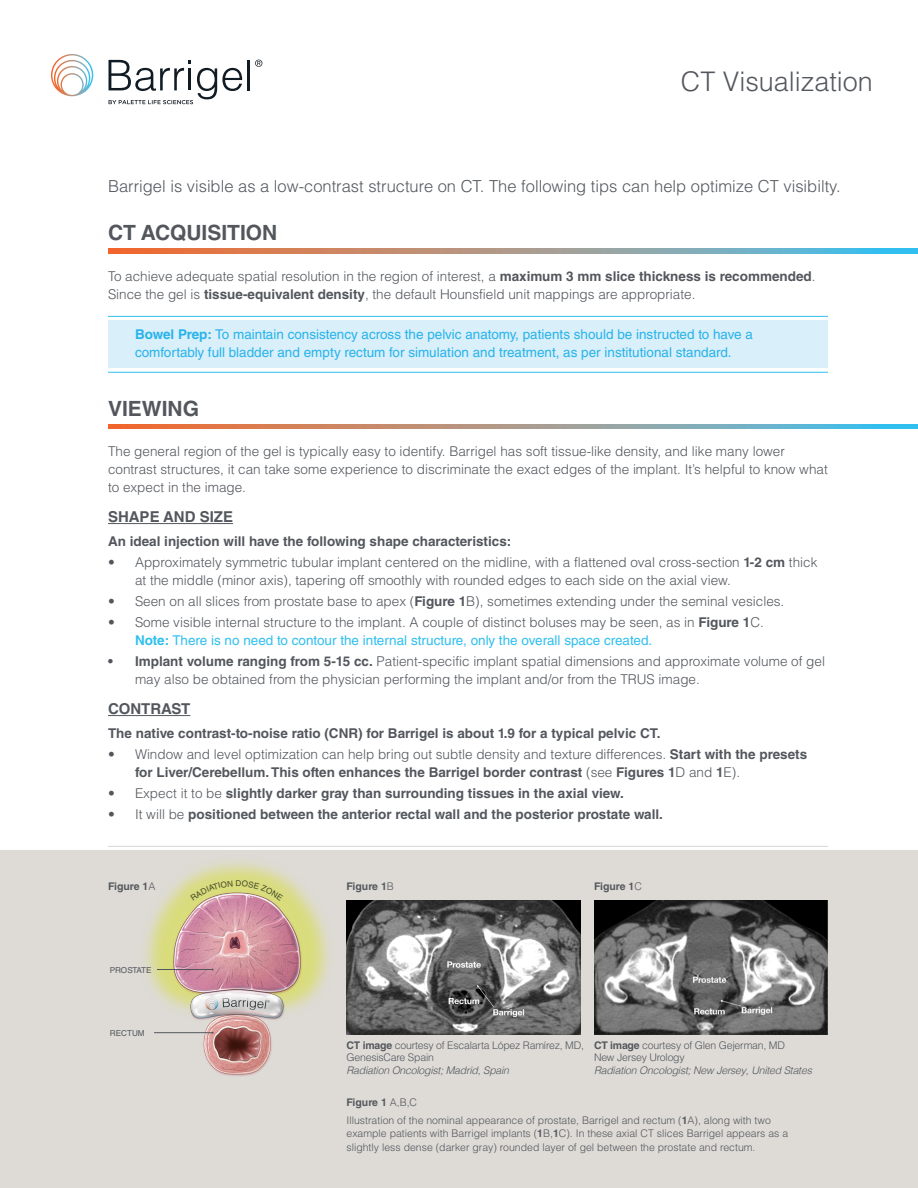
<style>
.page{position:relative;width:918px;height:1188px;background:#fff}
.page>*{position:absolute;margin:0;border:0;box-sizing:border-box;transform-origin:0 0}
.t1{font:300 27px "Helvetica LT Std";color:#53575d}
.t2{font:700 21px "Helvetica LT Std";color:#53575d}
.t3{font:300 16.5px "Helvetica LT Std";color:#53575d}
.t4{font:700 15px "Helvetica LT Std";color:#53575d}
.t5{font:300 13.5px/18px "Helvetica LT Std";color:#53575d}
.t6{font:700 13.5px/18px "Helvetica LT Std";color:#53575d}
.t7{font:13.5px/18px "Helvetica LT Std";color:#30bfef}
.t8{font:300 10.5px/13.5px "Helvetica LT Std";color:#53575d}
.t9{font:300 10.5px/12.8px "Helvetica LT Std";letter-spacing:-.02em;color:#53575d}
.t10{font:italic 300 10.5px "Helvetica";letter-spacing:-.02em;color:#53575d}
.t11{font:700 10.5px "Helvetica LT Std";color:#53575d}
.t12{font:8.1px "Helvetica LT Std";letter-spacing:-.02em;color:#53575d}
.t13{font:8.1px "Helvetica LT Std";color:#53575d}
.s1{font-weight:700}
.s2{font-weight:700;color:#30bfef}
.s3{font-weight:400;color:#30bfef}
.s4{font-weight:300}
</style>
<div class="page">
<div style="left:0;top:850px;width:918px;height:338px;background:#dedbd6"></div>
<hr style="left:108px;top:846px;width:720px;height:1px;background:#d9d7d5">
<hr style="left:248px;top:60px;width:2px;height:30px;background:#111b23">
<svg style="left:51px;top:54px;width:42px;height:42px"></svg>
<svg style="left:255px;top:60px;width:7px;height:7px"></svg>
<svg style="left:109px;top:60px;width:133px;height:44px"></svg>
<div style="left:108px;top:320px;width:720px;height:48px;background:#d9effa"></div>
<svg style="left:108px;top:424px;width:810px;height:5px"></svg>
<hr style="left:108px;top:523px;width:125px;height:1px;background:#53575d">
<hr style="left:108px;top:715px;width:82px;height:1px;background:#53575d">
<img style="left:145px;top:861px;width:185px;height:215px">
<hr style="left:154px;top:1032px;width:59px;height:1px;background:#53575d">
<hr style="left:157px;top:969px;width:56px;height:1px;background:#53575d">
<svg style="left:108px;top:249px;width:810px;height:5px"></svg>
<hr style="left:108px;top:316px;width:720px;height:1px;background:#30bfef">
<hr style="left:108px;top:372px;width:720px;height:1px;background:#30bfef">
<img style="left:594px;top:900px;width:234px;height:135px">
<img style="left:346px;top:900px;width:234px;height:135px">
<svg style="left:190px;top:880px;width:93px;height:21px"></svg>
<p class="t1" style="left:681px;top:64px;width:194px">CT Visualization</p>
<p class="t3" style="left:108px;top:176px;width:734px">Barrigel is visible as a low-contrast structure on CT. The following tips can help optimize CT visibilty.</p>
<h2 class="t2" style="left:108px;top:220px;width:171px">CT ACQUISITION</h2>
<p class="t5" style="left:108px;top:267px;width:709px">To achieve adequate spatial resolution in the region of interest, a <span class="s1">maximum 3 mm slice thickness is recommended</span>.<br>Since the gel is <span class="s1">tissue-equivalent density</span>, the default Hounsfield unit mappings are appropriate.</p>
<p class="t7" style="left:135px;top:325px;width:620px"><span class="s1">Bowel Prep:</span> To maintain consistency across the pelvic anatomy, patients should be instructed to have a comfortably full bladder and empty rectum for simulation and treatment, as per institutional standard.</p>
<h2 class="t2" style="left:108px;top:395px;width:93px">VIEWING</h2>
<p class="t5" style="left:108px;top:442px;width:721px">The general region of the gel is typically easy to identify. Barrigel has soft tissue-like density, and like many lower contrast structures, it can take some experience to discriminate the exact edges of the implant. It’s helpful to know what to expect in the image.</p>
<p class="t4" style="left:108px;top:508px;width:127px">SHAPE AND SIZE</p>
<p class="t6" style="left:108px;top:532px;width:405px">An ideal injection will have the following shape characteristics:</p>
<p class="t5" style="left:135px;top:553px;width:684px;text-indent:-27px">• Approximately symmetric tubular implant centered on the midline, with a flattened oval cross-section <span class="s1">1-2 cm</span> thick at the middle (minor axis), tapering off smoothly with rounded edges to each side on the axial view.</p>
<p class="t5" style="left:108px;top:592px;width:678px">• Seen on all slices from prostate base to apex (<span class="s1">Figure 1</span>B), sometimes extending under the seminal vesicles.</p>
<p class="t5" style="left:135px;top:613px;width:630px;text-indent:-27px">• Some visible internal structure to the implant. A couple of distinct boluses may be seen, as in <span class="s1">Figure 1</span>C.<br><span class="s2">Note:</span> <span class="s3">There is no need to contour the internal structure, only the overall space created.</span></p>
<p class="t5" style="left:135px;top:652px;width:692px;text-indent:-27px"><span class="s1">• Implant volume ranging from 5-15 cc.</span> Patient-specific implant spatial dimensions and approximate volume of gel may also be obtained from the physician performing the implant and/or from the TRUS image.</p>
<p class="t4" style="left:108px;top:700px;width:84px">CONTRAST</p>
<p class="t6" style="left:108px;top:724px;width:554px">The native contrast-to-noise ratio (CNR) for Barrigel is about 1.9 for a typical pelvic CT.</p>
<p class="t6" style="left:135px;top:745px;width:674px;text-indent:-27px"><span class="s4">• Window and level optimization can help bring out subtle density and texture differences.</span> Start with the presets for Liver/Cerebellum. This often enhances the Barrigel border contrast <span class="s4">(see</span> Figures 1<span class="s4">D and</span> 1<span class="s4">E).</span></p>
<p class="t6" style="left:108px;top:784px;width:517px"><span class="s4">• Expect it to be</span> slightly darker gray than surrounding tissues in the axial view.</p>
<p class="t6" style="left:108px;top:805px;width:557px"><span class="s4">• It will be</span> positioned between the anterior rectal wall and the posterior prostate wall.</p>
<p class="t11" style="left:108px;top:879px;width:49px">Figure 1<span class="s4">A</span></p>
<p class="t12" style="left:110px;top:965px;width:43px">PROSTATE</p>
<p class="t13" style="left:110px;top:1028px;width:36px">RECTUM</p>
<p class="t11" style="left:346px;top:879px;width:49px">Figure 1<span class="s4">B</span></p>
<p class="t11" style="left:594px;top:879px;width:49px">Figure 1<span class="s4">C</span></p>
<p class="t9" style="left:346px;top:1038px;width:239px"><span class="s1">CT image</span> courtesy of Escalarta López Ramírez, MD,<br>GenesisCare Spain</p>
<p class="t10" style="left:346px;top:1061px;width:164px">Radiation Oncologist; Madrid, Spain</p>
<p class="t9" style="left:594px;top:1038px;width:193px"><span class="s1">CT image</span> courtesy of Glen Gejerman, MD</p>
<p class="t9" style="left:594px;top:1051px;width:92px">New Jersey Urology</p>
<p class="t10" style="left:594px;top:1061px;width:219px">Radiation Oncologist; New Jersey, United States</p>
<p class="t11" style="left:346px;top:1095px;width:72px">Figure 1 <span class="s4">A,B,C</span></p>
<p class="t8" style="left:346px;top:1113px;width:443px">Illustration of the nominal appearance of prostate, Barrigel and rectum (<span class="s1">1</span>A), along with two example patients with Barrigel implants (<span class="s1">1</span>B,<span class="s1">1</span>C). In these axial CT slices Barrigel appears as a slightly less dense (darker gray) rounded layer of gel between the prostate and rectum.</p>
</div>
